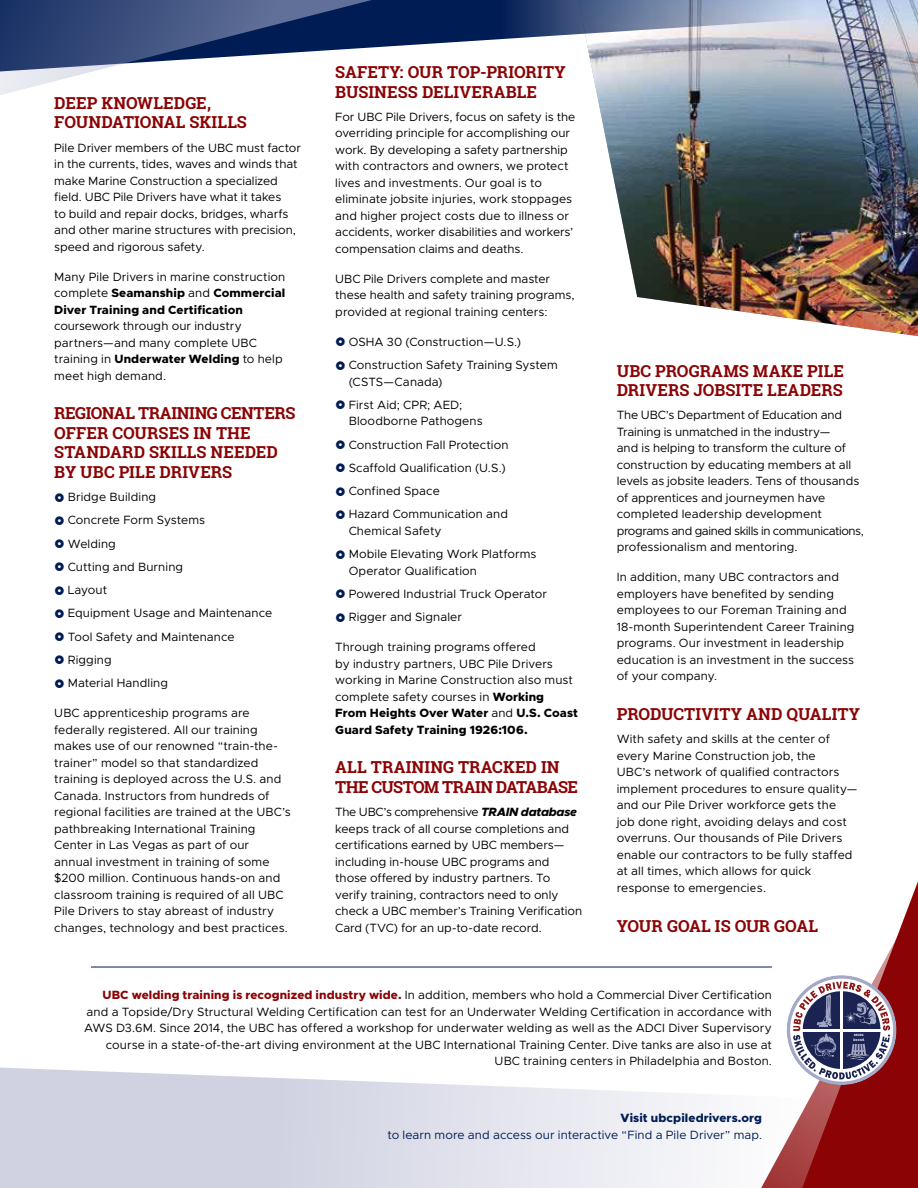
<style>
.page{position:relative;width:918px;height:1188px;background:#fff}
.page>*{position:absolute;margin:0;border:0;box-sizing:border-box;transform-origin:0 0}
.t1{font:700 16.5px/19.5px "Roboto Slab";letter-spacing:.005em;color:#8b0304}
.t2{font:700 16.5px/19.5px "Roboto Slab";letter-spacing:-.03em;color:#8b0304}
.t3{font:12px/16.5px "Metropolis";letter-spacing:.005em;color:#000}
.t4{font:800 12px/16.5px "Metropolis";letter-spacing:.01em;color:#000;text-align:justify}
.t5{font:12px "Metropolis";letter-spacing:.01em;color:#001c54}
.t6{font:800 12px "Metropolis";letter-spacing:.01em;color:#001c54}
.s1{font-weight:400}
.s2{font-weight:800}
.s3{font-weight:800;font-style:italic}
.s4{font-weight:800;color:#8b0304}
</style>
<div class="page">
<img style="left:592px;top:72px;width:326px;height:264px">
<svg style="left:443px;top:0;width:475px;height:72px"></svg>
<svg style="left:0;top:0;width:443px;height:95px"></svg>
<svg style="left:0;top:1067px;width:790px;height:121px"></svg>
<hr style="left:91px;top:967px;width:681px;height:1px;background:#001c54">
<svg style="left:790px;top:881px;width:128px;height:307px"></svg>
<h1 class="t1" style="left:54px;top:93px;width:194px">DEEP KNOWLEDGE,<br>FOUNDATIONAL SKILLS</h1>
<p class="t3" style="left:54px;top:139px;width:248px">Pile Driver members of the UBC must factor in the currents, tides, waves and winds that make Marine Construction a specialized field. UBC Pile Drivers have what it takes<br>to build and repair docks, bridges, wharfs and other marine structures with precision, speed and rigorous safety.</p>
<p class="t4" style="left:54px;top:268px;width:233px"><span class="s1">Many Pile Drivers in marine construction complete</span> Seamanship <span class="s1">and</span> Commercial Diver Training and Certification</p>
<p class="t3" style="left:54px;top:318px;width:230px">coursework through our industry partners—and many complete UBC training in <span class="s2">Underwater Welding</span> to help meet high demand.</p>
<h1 class="t1" style="left:54px;top:403px;width:243px">REGIONAL TRAINING CENTERS<br>OFFER COURSES IN THE<br>STANDARD SKILLS NEEDED<br>BY UBC PILE DRIVERS</h1>
<p class="t3" style="left:68px;top:485px;width:206px;line-height:23.2px">Bridge Building<br>Concrete Form Systems<br>Welding<br>Cutting and Burning<br>Layout<br>Equipment Usage and Maintenance<br>Tool Safety and Maintenance<br>Rigging<br>Material Handling</p>
<p class="t3" style="left:54px;top:705px;width:238px">UBC apprenticeship programs are federally registered. All our training makes use of our renowned “train-the&shy;trainer” model so that standardized training is deployed across the U.S. and Canada. Instructors from hundreds of regional facilities are trained at the UBC’s pathbreaking International Training Center in Las Vegas as part of our<br>annual investment in training of some $200 million. Continuous hands-on and classroom training is required of all UBC Pile Drivers to stay abreast of industry changes, technology and best practices.</p>
<h1 class="t1" style="left:335px;top:62px;width:232px">SAFETY: OUR TOP-PRIORITY<br>BUSINESS DELIVERABLE</h1>
<p class="t3" style="left:335px;top:108px;width:242px">For UBC Pile Drivers, focus on safety is the overriding principle for accomplishing our work. By developing a safety partnership with contractors and owners, we protect lives and investments. Our goal is to eliminate jobsite injuries, work stoppages and higher project costs due to illness or accidents, worker disabilities and workers’ compensation claims and deaths.</p>
<p class="t3" style="left:335px;top:270px;width:241px">UBC Pile Drivers complete and master these health and safety training programs, provided at regional training centers:</p>
<p class="t3" style="left:349px;top:330px;width:211px;line-height:23.2px">OSHA 30 (Construction—U.S.)<br>Construction Safety Training System</p>
<p class="t3" style="left:349px;top:370px;width:115px;line-height:23.2px">(CSTS—Canada)<br>First Aid; CPR; AED;</p>
<p class="t3" style="left:349px;top:410px;width:161px;line-height:23.2px">Bloodborne Pathogens<br>Construction Fall Protection<br>Scaffold Qualification (U.S.)<br>Confined Space<br>Hazard Communication and</p>
<p class="t3" style="left:349px;top:519px;width:189px;line-height:23.2px">Chemical Safety<br>Mobile Elevating Work Platforms</p>
<p class="t3" style="left:349px;top:559px;width:200px;line-height:23.2px">Operator Qualification<br>Powered Industrial Truck Operator<br>Rigger and Signaler</p>
<p class="t3" style="left:335px;top:639px;width:244px">Through training programs offered<br>by industry partners, UBC Pile Drivers working in Marine Construction also must complete safety courses in <span class="s2">Working From Heights Over Water</span> and <span class="s2">U.S. Coast Guard Safety Training 1926:106.</span></p>
<h1 class="t2" style="left:335px;top:757px;width:244px">ALL TRAINING TRACKED IN<br>THE CUSTOM TRAIN DATABASE</h1>
<p class="t3" style="left:335px;top:804px;width:248px">The UBC’s comprehensive <span class="s3">TRAIN database </span>keeps track of all course completions and certifications earned by UBC members— including in-house UBC programs and those offered by industry partners. To verify training, contractors need to only check a UBC member’s Training Verification Card (TVC) for an up-to-date record.</p>
<h1 class="t1" style="left:617px;top:361px;width:229px">UBC PROGRAMS MAKE PILE<br>DRIVERS JOBSITE LEADERS</h1>
<p class="t3" style="left:617px;top:407px;width:249px">The UBC’s Department of Education and Training is unmatched in the industry—<br>and is helping to transform the culture of construction by educating members at all levels as jobsite leaders. Tens of thousands of apprentices and journeymen have completed leadership development programs and gained skills in communications, professionalism and mentoring.</p>
<p class="t3" style="left:617px;top:569px;width:239px">In addition, many UBC contractors and employers have benefited by sending employees to our Foreman Training and 18-month Superintendent Career Training programs. Our investment in leadership education is an investment in the success of your company.</p>
<h1 class="t1" style="left:617px;top:704px;width:245px">PRODUCTIVITY AND QUALITY</h1>
<p class="t3" style="left:617px;top:731px;width:242px">With safety and skills at the center of every Marine Construction job, the<br>UBC’s network of qualified contractors implement procedures to ensure quality— and our Pile Driver workforce gets the<br>job done right, avoiding delays and cost overruns. Our thousands of Pile Drivers enable our contractors to be fully staffed at all times, which allows for quick response to emergencies.</p>
<h1 class="t1" style="left:617px;top:916px;width:203px">YOUR GOAL IS OUR GOAL</h1>
<p class="t3" style="left:84px;top:987px;width:689px;text-align:right"><span class="s4">UBC welding training is recognized industry wide.</span> In addition, members who hold a Commercial Diver Certification and a Topside/Dry Structural Welding Certification can test for an Underwater Welding Certification in accordance with AWS D3.6M. Since 2014, the UBC has offered a workshop for underwater welding as well as the ADCI Diver Supervisory course in a state-of-the-art diving environment at the UBC International Training Center. Dive tanks are also in use at UBC training centers in Philadelphia and Boston.</p>
<p class="t6" style="left:621px;top:1110px;width:143px">Visit ubcpiledrivers.org</p>
<p class="t5" style="left:388px;top:1127px;width:376px">to learn more and access our interactive “Find a Pile Driver” map.</p>
</div>
